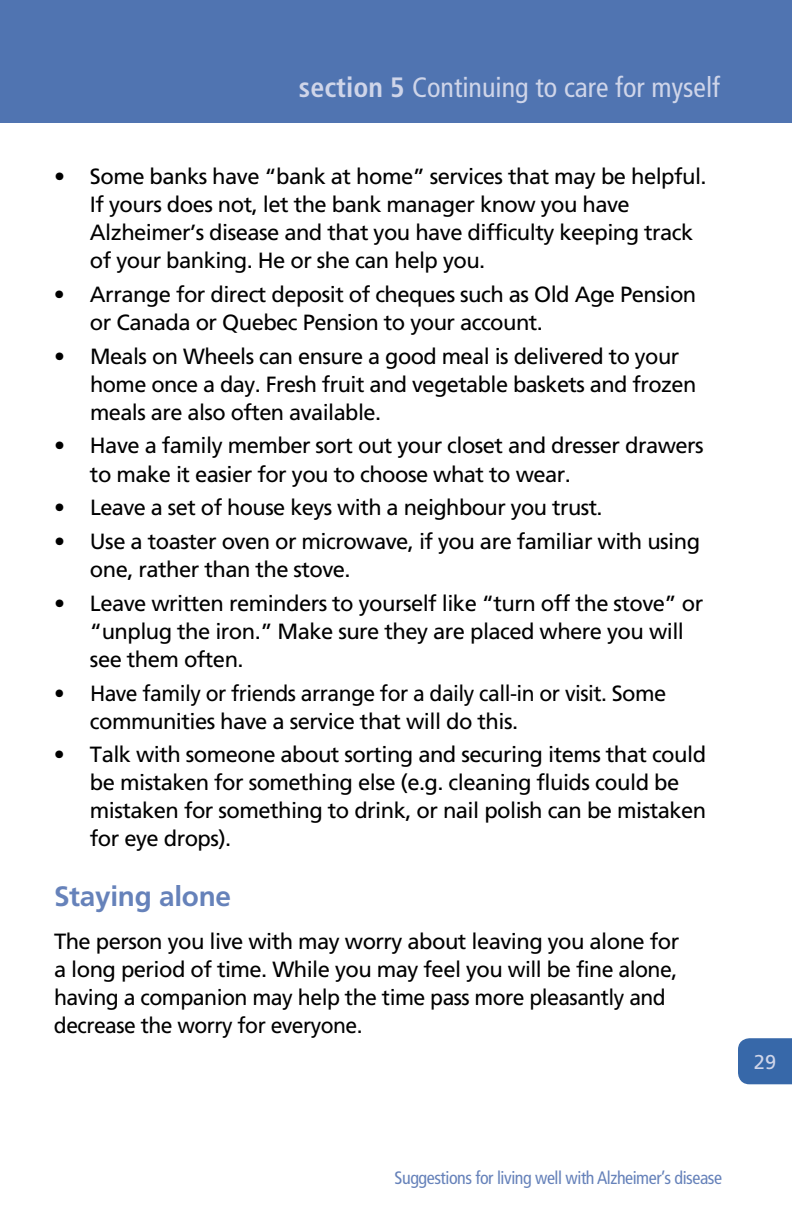
<style>
.page{position:relative;width:792px;height:1224px;background:#fff}
.page>*{position:absolute;margin:0;border:0;box-sizing:border-box;transform-origin:0 0}
.t1{font:condensed 28px "Frutiger";color:#cfd5e9}
.t2{font:700 28px "Frutiger";letter-spacing:-.01em;color:#6682ba}
.t3{font:22px/28px "Frutiger";letter-spacing:-.025em;color:#000}
.t4{font:22px/28px "Frutiger";letter-spacing:-.025em;color:#000;scale:.96 1}
.t5{font:20px "Frutiger";color:#cfd5e9}
.t6{font:condensed 18px "Frutiger";letter-spacing:-.025em;color:#6682ba}
.s1{font-weight:700}
</style>
<div class="page">
<div style="left:0;top:0;width:792px;height:122px;background:#5074b1"></div>
<div style="left:738px;top:1038px;width:54px;height:46px;background:#3768a9"></div>
<p class="t1" style="left:299px;top:71px;width:423px"><span class="s1">section 5</span> Continuing to care for myself</p>
<p class="t3" style="left:90px;top:162px;width:618px;text-indent:-36px">• Some banks have “bank at home” services that may be helpful.<br>If yours does not, let the bank manager know you have Alzheimer’s disease and that you have difficulty keeping track of your banking. He or she can help you.</p>
<p class="t3" style="left:90px;top:280px;width:608px;text-indent:-36px">• Arrange for direct deposit of cheques such as Old Age Pension or Canada or Quebec Pension to your account.</p>
<p class="t3" style="left:90px;top:342px;width:608px;text-indent:-36px">• Meals on Wheels can ensure a good meal is delivered to your home once a day. Fresh fruit and vegetable baskets and frozen meals are also often available.</p>
<p class="t3" style="left:90px;top:432px;width:615px;text-indent:-36px">• Have a family member sort out your closet and dresser drawers to make it easier for you to choose what to wear.</p>
<p class="t3" style="left:54px;top:493px;width:550px">• Leave a set of house keys with a neighbour you trust.</p>
<p class="t3" style="left:90px;top:527px;width:612px;text-indent:-36px">• Use a toaster oven or microwave, if you are familiar with using one, rather than the stove.</p>
<p class="t3" style="left:90px;top:589px;width:615px;text-indent:-36px">• Leave written reminders to yourself like “turn off the stove” or “unplug the iron.” Make sure they are placed where you will see them often.</p>
<p class="t4" style="left:90px;top:679px;width:602px;text-indent:-36px">• Have family or friends arrange for a daily call-in or visit. Some communities have a service that will do this.</p>
<p class="t3" style="left:90px;top:740px;width:618px;text-indent:-36px">• Talk with someone about sorting and securing items that could be mistaken for something else (e.g. cleaning fluids could be mistaken for something to drink, or nail polish can be mistaken for eye drops).</p>
<p class="t2" style="left:54px;top:880px;width:179px">Staying alone</p>
<p class="t3" style="left:54px;top:927px;width:627px">The person you live with may worry about leaving you alone for a long period of time. While you may feel you will be fine alone, having a companion may help the time pass more pleasantly and decrease the worry for everyone.</p>
<p class="t5" style="left:754px;top:1050px;width:24px">29</p>
<p class="t6" style="left:395px;top:1167px;width:329px">Suggestions for living well with Alzheimer’s disease</p>
</div>
